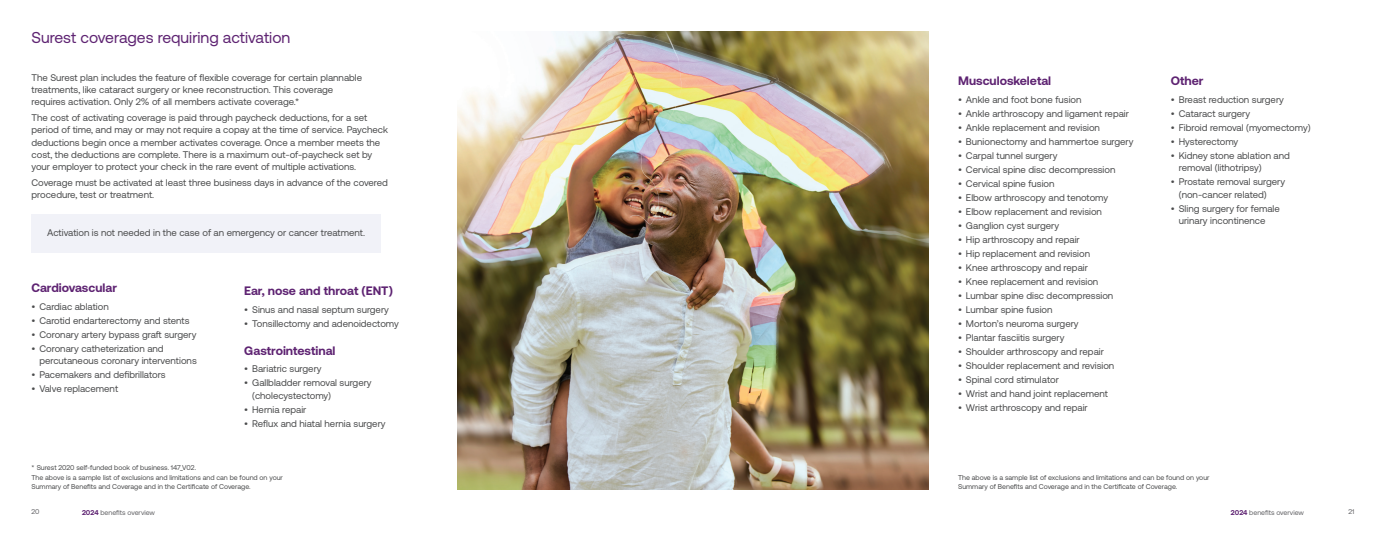
<style>
.page{position:relative;width:1386px;height:536px;background:#fff}
.page>*{position:absolute;margin:0;border:0;box-sizing:border-box;transform-origin:0 0}
.t1{font:15.75px "Aeonik";color:#5e2372}
.t2{font:700 12.25px "Aeonik";color:#5e2372}
.t3{font:9.62px/12.2px "Aeonik";color:#4b4c4d}
.t4{font:7px/10.5px "Aeonik";color:#4b4c4d}
.t5{font:7px "Aeonik";color:#636366}
.s1{font-weight:700;color:#5e2372}
</style>
<div class="page">
<div style="left:32px;top:214px;width:349px;height:38px;background:#f1f2f8"></div>
<img style="left:457px;top:32px;width:472px;height:457px">
<h1 class="t1" style="left:32px;top:29px;width:260px">Surest coverages requiring activation</h1>
<p class="t3" style="left:32px;top:71px;width:332px">The Surest plan includes the feature of flexible coverage for certain plannable treatments, like cataract surgery or knee reconstruction. This coverage requires activation. Only 2% of all members activate coverage.*</p>
<p class="t3" style="left:32px;top:112px;width:358px">The cost of activating coverage is paid through paycheck deductions, for a set period of time, and may or may not require a copay at the time of service. Paycheck deductions begin once a member activates coverage. Once a member meets the cost, the deductions are complete. There is a maximum out-of-paycheck set by your employer to protect your check in the rare event of multiple activations.</p>
<p class="t3" style="left:32px;top:176px;width:358px">Coverage must be activated at least three business days in advance of the covered procedure, test or treatment.</p>
<p class="t3" style="left:47px;top:227px;width:319px">Activation is not needed in the case of an emergency or cancer treatment.</p>
<p class="t2" style="left:32px;top:281px;width:87px">Cardiovascular</p>
<p class="t3" style="left:32px;top:300px;width:79px">• Cardiac ablation</p>
<p class="t3" style="left:32px;top:314px;width:160px">• Carotid endarterectomy and stents</p>
<p class="t3" style="left:32px;top:328px;width:167px">• Coronary artery bypass graft surgery</p>
<p class="t3" style="left:39px;top:342px;width:159px;text-indent:-8px">• Coronary catheterization and percutaneous coronary interventions</p>
<p class="t3" style="left:32px;top:368px;width:136px">• Pacemakers and defibrillators</p>
<p class="t3" style="left:32px;top:382px;width:88px">• Valve replacement</p>
<p class="t2" style="left:244px;top:284px;width:150px">Ear, nose and throat (ENT)</p>
<p class="t3" style="left:244px;top:303px;width:146px">• Sinus and nasal septum surgery</p>
<p class="t3" style="left:244px;top:317px;width:156px">• Tonsillectomy and adenoidectomy</p>
<p class="t2" style="left:244px;top:343px;width:93px">Gastrointestinal</p>
<p class="t3" style="left:244px;top:362px;width:79px">• Bariatric surgery</p>
<p class="t3" style="left:252px;top:376px;width:121px;text-indent:-8px">• Gallbladder removal surgery (cholecystectomy)</p>
<p class="t3" style="left:244px;top:403px;width:64px">• Hernia repair</p>
<p class="t3" style="left:244px;top:417px;width:143px">• Reflux and hiatal hernia surgery</p>
<p class="t2" style="left:958px;top:74px;width:95px">Musculoskeletal</p>
<p class="t3" style="left:958px;top:93px;width:125px">• Ankle and foot bone fusion</p>
<p class="t3" style="left:958px;top:107px;width:172px">• Ankle arthroscopy and ligament repair</p>
<p class="t3" style="left:958px;top:121px;width:143px">• Ankle replacement and revision</p>
<p class="t3" style="left:958px;top:135px;width:177px">• Bunionectomy and hammertoe surgery</p>
<p class="t3" style="left:958px;top:149px;width:101px">• Carpal tunnel surgery</p>
<p class="t3" style="left:958px;top:163px;width:159px">• Cervical spine disc decompression</p>
<p class="t3" style="left:958px;top:177px;width:98px">• Cervical spine fusion</p>
<p class="t3" style="left:958px;top:192px;width:152px">• Elbow arthroscopy and tenotomy</p>
<p class="t3" style="left:958px;top:206px;width:145px">• Elbow replacement and revision</p>
<p class="t3" style="left:958px;top:220px;width:103px">• Ganglion cyst surgery</p>
<p class="t3" style="left:958px;top:234px;width:123px">• Hip arthroscopy and repair</p>
<p class="t3" style="left:958px;top:248px;width:134px">• Hip replacement and revision</p>
<p class="t3" style="left:958px;top:262px;width:131px">• Knee arthroscopy and repair</p>
<p class="t3" style="left:958px;top:276px;width:142px">• Knee replacement and revision</p>
<p class="t3" style="left:958px;top:290px;width:157px">• Lumbar spine disc decompression</p>
<p class="t3" style="left:958px;top:304px;width:96px">• Lumbar spine fusion</p>
<p class="t3" style="left:958px;top:318px;width:122px">• Morton’s neuroma surgery</p>
<p class="t3" style="left:958px;top:332px;width:108px">• Plantar fasciitis surgery</p>
<p class="t3" style="left:958px;top:346px;width:147px">• Shoulder arthroscopy and repair</p>
<p class="t3" style="left:958px;top:360px;width:158px">• Shoulder replacement and revision</p>
<p class="t3" style="left:958px;top:374px;width:102px">• Spinal cord stimulator</p>
<p class="t3" style="left:958px;top:388px;width:151px">• Wrist and hand joint replacement</p>
<p class="t3" style="left:958px;top:402px;width:131px">• Wrist arthroscopy and repair</p>
<p class="t2" style="left:1171px;top:74px;width:34px">Other</p>
<p class="t3" style="left:1171px;top:93px;width:115px">• Breast reduction surgery</p>
<p class="t3" style="left:1171px;top:107px;width:81px">• Cataract surgery</p>
<p class="t3" style="left:1171px;top:121px;width:141px">• Fibroid removal (myomectomy)</p>
<p class="t3" style="left:1171px;top:135px;width:69px">• Hysterectomy</p>
<p class="t3" style="left:1179px;top:149px;width:113px;text-indent:-8px">• Kidney stone ablation and removal (lithotripsy)</p>
<p class="t3" style="left:1179px;top:176px;width:108px;text-indent:-8px">• Prostate removal surgery (non-cancer related)</p>
<p class="t3" style="left:1179px;top:202px;width:103px;text-indent:-8px">• Sling surgery for female urinary incontinence</p>
<p class="t4" style="left:32px;top:462px;width:253px">* Surest 2020 self-funded book of business. 147_V02.<br>The above is a sample list of exclusions and limitations and can be found on your</p>
<p class="t4" style="left:32px;top:481px;width:221px">Summary of Benefits and Coverage and in the Certificate of Coverage.</p>
<p class="t4" style="left:958px;top:473px;width:253px;line-height:8.8px">The above is a sample list of exclusions and limitations and can be found on your<br>Summary of Benefits and Coverage and in the Certificate of Coverage.</p>
<p class="t5" style="left:32px;top:508px;width:10px">20</p>
<p class="t5" style="left:82px;top:508px;width:75px"><span class="s1">2024</span> benefits overview</p>
<p class="t5" style="left:1231px;top:508px;width:75px"><span class="s1">2024</span> benefits overview</p>
<p class="t5" style="left:1349px;top:508px;width:7px">21</p>
</div>
